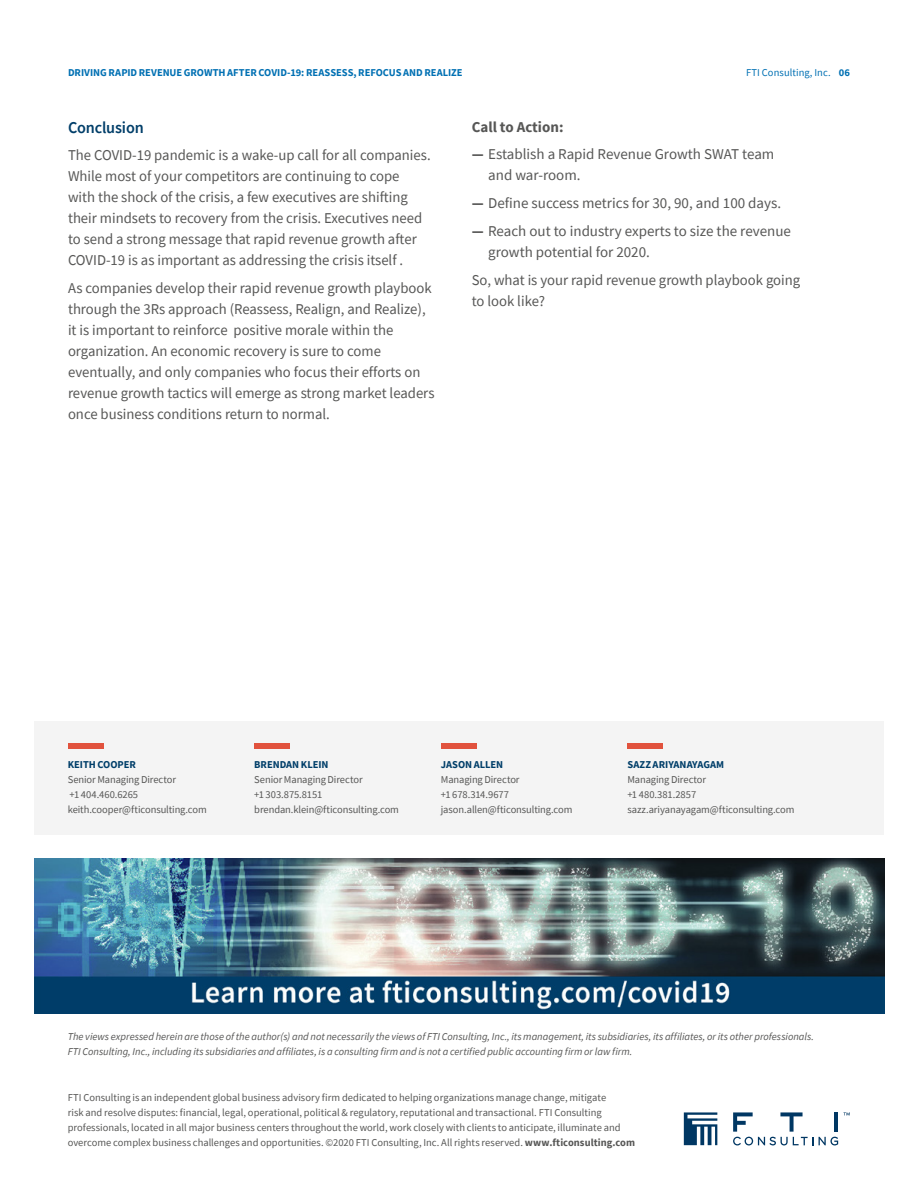
<style>
.page{position:relative;width:918px;height:1188px;background:#fff}
.page>*{position:absolute;margin:0;border:0;box-sizing:border-box;transform-origin:0 0}
.t1{font:600 16.5px "Source Sans Pro";letter-spacing:-.01em;color:#003e69}
.t2{font:15px/21px "Source Sans Pro";color:#575756}
.t3{font:700 15px "Source Sans Pro";color:#575756}
.t4{font:10.5px/15px "Source Sans Pro";color:#575756}
.t5{font:italic 10.5px/15px "Source Sans Pro";color:#575756}
.t6{font:700 10.5px "Source Sans Pro";letter-spacing:-.005em;color:#0070b3}
.t7{font:700 10.5px "Source Sans Pro";letter-spacing:-.005em;color:#003e69}
.t8{font:10.5px "Source Sans Pro";letter-spacing:.005em;color:#0070b3}
.s1{font-weight:700}
</style>
<div class="page">
<div style="left:34px;top:721px;width:850px;height:114px;background:#f4f4f4"></div>
<svg style="left:684px;top:1112px;width:33px;height:33px"></svg>
<svg style="left:819px;top:1137px;width:19px;height:8px"></svg>
<svg style="left:844px;top:1112px;width:6px;height:3px"></svg>
<hr style="left:834px;top:1112px;width:4px;height:20px;background:#003763">
<svg style="left:733px;top:1112px;width:80px;height:33px"></svg>
<div style="left:68px;top:743px;width:36px;height:5px;background:#e1523d"></div>
<div style="left:254px;top:743px;width:36px;height:5px;background:#e1523d"></div>
<div style="left:441px;top:743px;width:36px;height:5px;background:#e1523d"></div>
<div style="left:627px;top:743px;width:36px;height:5px;background:#e1523d"></div>
<img style="left:34px;top:859px;width:851px;height:154px">
<p class="t6" style="left:68px;top:65px;width:396px">DRIVING RAPID REVENUE GROWTH AFTER COVID-19: REASSESS, REFOCUS AND REALIZE</p>
<p class="t8" style="left:746px;top:66px;width:105px">FTI Consulting, Inc. <span class="s1">06</span></p>
<p class="t1" style="left:68px;top:116px;width:77px">Conclusion</p>
<p class="t2" style="left:68px;top:145px;width:364px">The COVID-19 pandemic is a wake-up call for all companies.<br>While most of your competitors are continuing to cope<br>with the shock of the crisis, a few executives are shifting their mindsets to recovery from the crisis. Executives need to send a strong message that rapid revenue growth after COVID-19 is as important as addressing the crisis itself .</p>
<p class="t2" style="left:68px;top:278px;width:368px">As companies develop their rapid revenue growth playbook through the 3Rs approach (Reassess, Realign, and Realize), it is important to reinforce positive morale within the organization. An economic recovery is sure to come eventually, and only companies who focus their efforts on revenue growth tactics will emerge as strong market leaders once business conditions return to normal.</p>
<p class="t3" style="left:472px;top:116px;width:93px">Call to Action:</p>
<p class="t2" style="left:488px;top:144px;width:288px;text-indent:-16px"><span class="s1">—</span> Establish a Rapid Revenue Growth SWAT team and war-room.</p>
<p class="t2" style="left:472px;top:193px;width:311px"><span class="s1">—</span> Define success metrics for 30, 90, and 100 days.</p>
<p class="t2" style="left:488px;top:220px;width:304px;text-indent:-16px"><span class="s1">—</span> Reach out to industry experts to size the revenue growth potential for 2020.</p>
<p class="t2" style="left:472px;top:269px;width:330px">So, what is your rapid revenue growth playbook going to look like?</p>
<p class="t7" style="left:68px;top:757px;width:70px">KEITH COOPER</p>
<p class="t4" style="left:68px;top:772px;width:141px">Senior Managing Director<br>+1 404.460.6265 keith.cooper@fticonsulting.com</p>
<p class="t7" style="left:254px;top:757px;width:76px">BRENDAN KLEIN</p>
<p class="t4" style="left:254px;top:772px;width:146px">Senior Managing Director<br>+1 303.875.8151 brendan.klein@fticonsulting.com</p>
<p class="t7" style="left:441px;top:757px;width:64px">JASON ALLEN</p>
<p class="t4" style="left:441px;top:772px;width:133px">Managing Director<br>+1 678.314.9677 jason.allen@fticonsulting.com</p>
<p class="t7" style="left:627px;top:757px;width:98px">SAZZ ARIYANAYAGAM</p>
<p class="t4" style="left:627px;top:772px;width:169px">Managing Director<br>+1 480.381.2857 sazz.ariyanayagam@fticonsulting.com</p>
<p class="t5" style="left:68px;top:1029px;width:748px">The views expressed herein are those of the author(s) and not necessarily the views of FTI Consulting, Inc., its management, its subsidiaries, its affiliates, or its other professionals.<br>FTI Consulting, Inc., including its subsidiaries and affiliates, is a consulting firm and is not a certified public accounting firm or law firm.</p>
<p class="t4" style="left:68px;top:1089px;width:569px">FTI Consulting is an independent global business advisory firm dedicated to helping organizations manage change, mitigate<br>risk and resolve disputes: financial, legal, operational, political &amp; regulatory, reputational and transactional. FTI Consulting professionals, located in all major business centers throughout the world, work closely with clients to anticipate, illuminate and overcome complex business challenges and opportunities. ©2020 FTI Consulting, Inc. All rights reserved. <span class="s1">www.fticonsulting.com</span></p>
</div>
